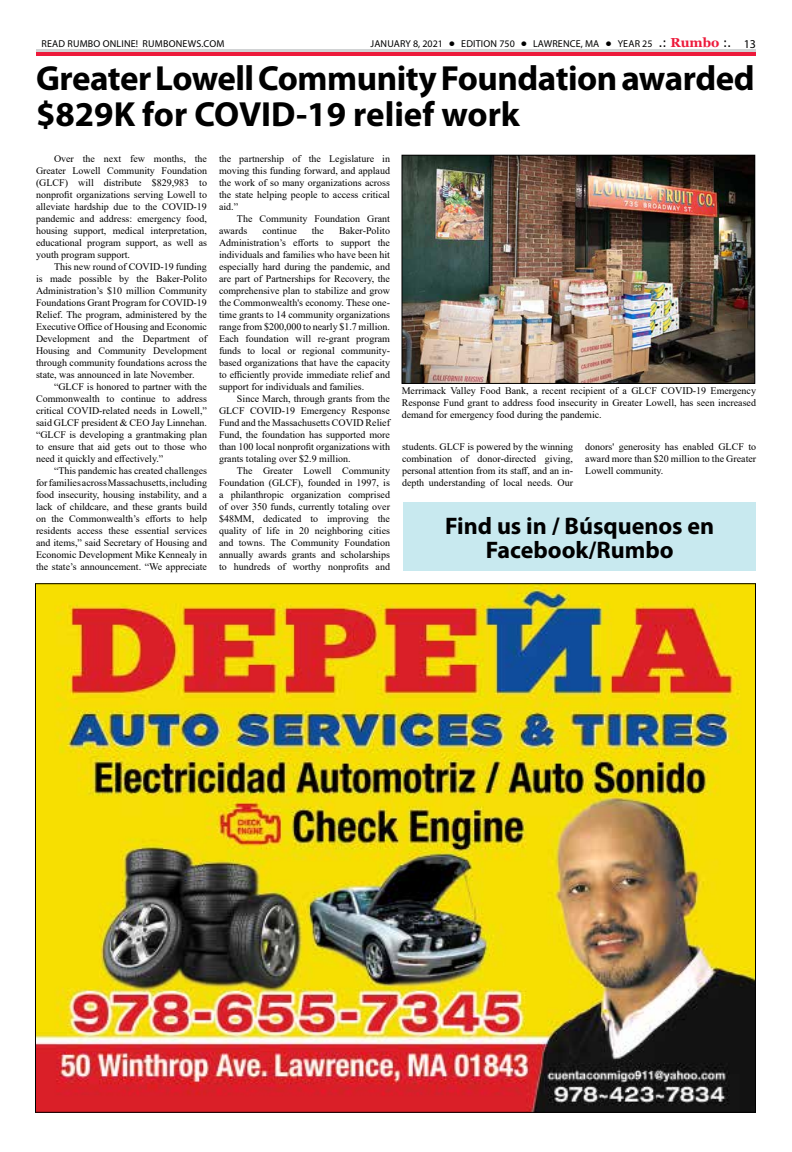
<style>
.page{position:relative;width:792px;height:1152px;background:#fff}
.page>*{position:absolute;margin:0;border:0;box-sizing:border-box;transform-origin:0 0}
.t1{font:700 35px/36px "Myriad Pro";letter-spacing:-.015em;color:#000}
.t2{font:700 24px/24px "Myriad Pro";color:#000;text-align:center}
.t3{font:10px/12px "Times New Roman";color:#000;text-align:justify}
.t4{font:10px "Myriad Pro";letter-spacing:.02em;color:#000}
.s1{font-family:"Tahoma";font-weight:700;color:#fff}
.s2{font-family:"Tahoma";font-size:12px}
.s3{font-family:"Georgia";font-weight:700;font-size:13px;color:#ed1a3b}
.s4{font-size:12px}
</style>
<div class="page">
<hr style="left:36px;top:52px;width:720px;height:4px;background:#ed1a3b">
<hr style="left:36px;top:49px;width:720px;height:3px;background:#d1d3d4">
<img style="left:37px;top:585px;width:717px;height:526px">
<div style="left:403px;top:503px;width:353px;height:68px;background:#c8e9ef"></div>
<img style="left:404px;top:157px;width:349px;height:225px">
<div style="left:402px;top:155px;width:353px;height:229px;border:1px solid #000"></div>
<p class="t4" style="left:41px;top:37px;width:185px">READ RUMBO ONLINE! RUMBONEWS.COM</p>
<p class="t4" style="left:370px;top:37px;width:387px">JANUARY 8, 2021 <span class="s1">•</span> EDITION 750 <span class="s1">•</span> LAWRENCE, MA <span class="s1">•</span> YEAR 25 <span class="s2">.:</span> <span class="s3">Rumbo</span> <span class="s2">:.</span> <span class="s4">13</span></p>
<h1 class="t1" style="left:36px;top:59px;width:720px">Greater Lowell Community Foundation awarded $829K for COVID-19 relief work</h1>
<p class="t3" style="left:36px;top:152px;width:173px;text-indent:18px">Over the next few months, the Greater Lowell Community Foundation (GLCF) will distribute $829,983 to nonprofit organizations serving Lowell to alleviate hardship due to the COVID-19 pandemic and address: emergency food, housing support, medical interpretation, educational program support, as well as youth program support.</p>
<p class="t3" style="left:36px;top:260px;width:173px;text-indent:18px">This new round of COVID-19 funding is made possible by the Baker-Polito Administration’s $10 million Community Foundations Grant Program for COVID-19<br>Relief. The program, administered by the Executive Office of Housing and Economic Development and the Department of Housing and Community Development through community foundations across the state, was announced in late November.</p>
<p class="t3" style="left:36px;top:380px;width:173px;text-indent:18px">“GLCF is honored to partner with the Commonwealth to continue to address critical COVID-related needs in Lowell,” said GLCF president &amp; CEO Jay Linnehan. “GLCF is developing a grantmaking plan to ensure that aid gets out to those who need it quickly and effectively.”</p>
<p class="t3" style="left:36px;top:464px;width:173px;text-indent:18px">“This pandemic has created challenges for families across Massachusetts, including food insecurity, housing instability, and a lack of childcare, and these grants build on the Commonwealth’s efforts to help residents access these essential services and items,” said Secretary of Housing and Economic Development Mike Kennealy in the state’s announcement. “We appreciate</p>
<p class="t3" style="left:219px;top:152px;width:173px">the partnership of the Legislature in moving this funding forward, and applaud the work of so many organizations across the state helping people to access critical aid.”</p>
<p class="t3" style="left:219px;top:212px;width:173px;text-indent:18px">The Community Foundation Grant awards</p>
<p class="t3" style="left:219px;top:224px;width:173px;text-indent:120px">Baker-Polito Administration’s efforts to support the individuals and families who have been hit especially hard during the pandemic, and are part of Partnerships for Recovery, the comprehensive plan to stabilize and grow the Commonwealth's economy. These one&shy;time grants to 14 community organizations range from $200,000 to nearly $1.7 million.<br>Each foundation will re-grant program funds to local or regional community&shy;based organizations that have the capacity to efficiently provide immediate relief and support for individuals and families.</p>
<p class="t3" style="left:219px;top:392px;width:173px;text-indent:18px">Since March, through grants from the GLCF COVID-19 Emergency Response Fund and the Massachusetts COVID Relief Fund, the foundation has supported more than 100 local nonprofit organizations with grants totaling over $2.9 million.</p>
<p class="t3" style="left:219px;top:464px;width:173px;text-indent:18px">The Greater Lowell Community Foundation (GLCF), founded in 1997, is a philanthropic organization comprised of over 350 funds, currently totaling over $48MM, dedicated to improving the quality of life in 20 neighboring cities and towns. The Community Foundation annually awards grants and scholarships to hundreds of worthy nonprofits and</p>
<p class="t3" style="left:262px;top:224px;width:36px">continue</p>
<p class="t3" style="left:312px;top:224px;width:14px">the</p>
<p class="t3" style="left:402px;top:384px;width:356px">Merrimack Valley Food Bank, a recent recipient of a GLCF COVID-19 Emergency Response Fund grant to address food insecurity in Greater Lowell, has seen increased demand for emergency food during the pandemic.</p>
<p class="t3" style="left:402px;top:440px;width:173px">students. GLCF is powered by the winning combination of donor-directed giving, personal attention from its staff, and an in&shy;depth understanding of local needs. Our</p>
<p class="t3" style="left:585px;top:440px;width:173px">donors' generosity has enabled GLCF to award more than $20 million to the Greater Lowell community.</p>
<h2 class="t2" style="left:445px;top:513px;width:271px">Find us in / Búsquenos en<br>Facebook/Rumbo</h2>
</div>
